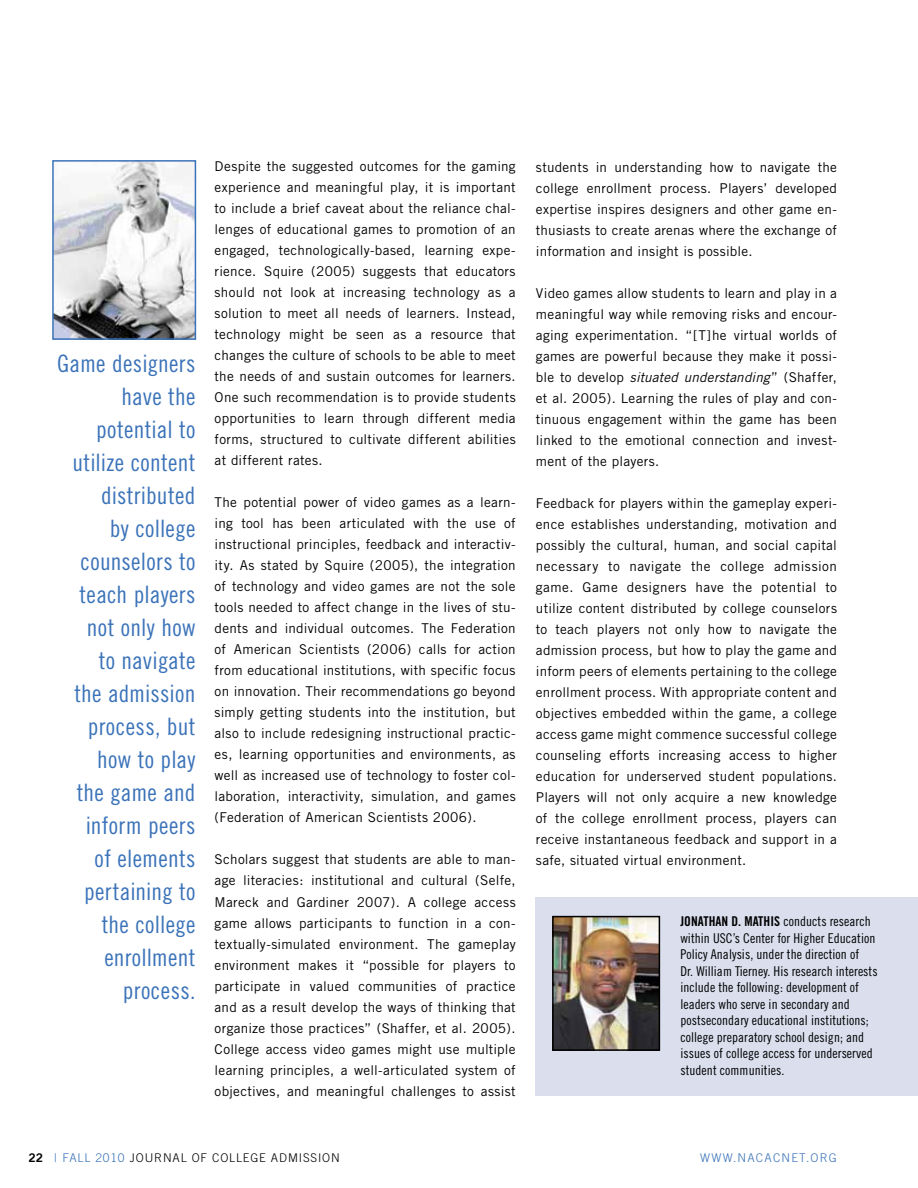
<style>
.page{position:relative;width:918px;height:1188px;background:#fff}
.page>*{position:absolute;margin:0;border:0;box-sizing:border-box;transform-origin:0 0}
.t1{font:24px/33px "Trade Gothic Cond Eighteen";letter-spacing:.01em;color:#3b73b9;text-align:right}
.t2{font:13.5px/21px "Trade Gothic";letter-spacing:.02em;color:#000;text-align:justify}
.t3{font:13.5px/16.5px "Trade Gothic LT Std Cn 18";letter-spacing:.005em;color:#000}
.t4{font:13.5px "Trade Gothic Bold Cond Twenty";letter-spacing:.005em;color:#000}
.t5{font:300 12px "Trade Gothic";letter-spacing:.07em;color:#000}
.t6{font:300 12px "Trade Gothic";letter-spacing:.1em;color:#3b73b9}
.s1{font-style:italic}
.s2{font-family:"Trade Gothic LT Std Cn 18"}
.s3{font-family:"Trade Gothic Bold Two";font-weight:400}
.s4{color:#3b73b9}
</style>
<div class="page">
<div style="left:536px;top:897px;width:382px;height:198px;background:#dadeed"></div>
<img style="left:555px;top:919px;width:102px;height:129px">
<div style="left:552px;top:916px;width:108px;height:135px;border:2px solid #000"></div>
<img style="left:55px;top:163px;width:138px;height:174px">
<div style="left:52px;top:160px;width:144px;height:180px;border:2px solid #3b73b9"></div>
<p class="t1" style="left:57px;top:346px;width:140px">Game designers have the potential to utilize content distributed<br>by college counselors to teach players not only how<br>to navigate<br>the admission process, but how to play<br>the game and inform peers<br>of elements pertaining to the college enrollment process.</p>
<p class="t2" style="left:215px;top:156px;width:303px">Despite the suggested outcomes for the gaming experience and meaningful play, it is important to include a brief caveat about the reliance chal&shy;lenges of educational games to promotion of an engaged, technologically-based, learning expe&shy;rience. Squire (2005) suggests that educators should not look at increasing technology as a solution to meet all needs of learners. Instead, technology might be seen as a resource that changes the culture of schools to be able to meet the needs of and sustain outcomes for learners.<br>One such recommendation is to provide students opportunities to learn through different media forms, structured to cultivate different abilities at different rates.</p>
<p class="t2" style="left:215px;top:492px;width:303px">The potential power of video games as a learn&shy;ing tool has been articulated with the use of instructional principles, feedback and interactiv&shy;ity. As stated by Squire (2005), the integration of technology and video games are not the sole tools needed to affect change in the lives of stu&shy;dents and individual outcomes. The Federation of American Scientists (2006) calls for action from educational institutions, with specific focus on innovation. Their recommendations go beyond simply getting students into the institution, but also to include redesigning instructional practic&shy;es, learning opportunities and environments, as well as increased use of technology to foster col&shy;laboration, interactivity, simulation, and games (Federation of American Scientists 2006).</p>
<p class="t2" style="left:215px;top:849px;width:303px">Scholars suggest that students are able to man&shy;age literacies: institutional and cultural (Selfe, Mareck and Gardiner 2007). A college access game allows participants to function in a con&shy;textually-simulated environment. The gameplay environment makes it “possible for players to participate in valued communities of practice and as a result develop the ways of thinking that organize those practices” (Shaffer, et al. 2005).<br>College access video games might use multiple learning principles, a well-articulated system of objectives, and meaningful challenges to assist</p>
<p class="t2" style="left:536px;top:156px;width:303px">students in understanding how to navigate the college enrollment process. Players’ developed expertise inspires designers and other game en&shy;thusiasts to create arenas where the exchange of information and insight is possible.</p>
<p class="t2" style="left:536px;top:282px;width:303px">Video games allow students to learn and play in a meaningful way while removing risks and encour&shy;aging experimentation. “[T]he virtual worlds of games are powerful because they make it possi&shy;ble to develop <span class="s1">situated understanding</span>” (Shaffer, et al. 2005). Learning the rules of play and con&shy;tinuous engagement within the game has been linked to the emotional connection and invest&shy;ment of the players.</p>
<p class="t2" style="left:536px;top:492px;width:303px">Feedback for players within the gameplay experi&shy;ence establishes understanding, motivation and possibly the cultural, human, and social capital necessary to navigate the college admission game. Game designers have the potential to utilize content distributed by college counselors to teach players not only how to navigate the admission process, but how to play the game and inform peers of elements pertaining to the college enrollment process. With appropriate content and objectives embedded within the game, a college access game might commence successful college counseling efforts increasing access to higher education for underserved student populations.<br>Players will not only acquire a new knowledge of the college enrollment process, players can receive instantaneous feedback and support in a safe, situated virtual environment.</p>
<p class="t4" style="left:680px;top:913px;width:192px">JONATHAN D. MATHIS <span class="s2">conducts research</span></p>
<p class="t3" style="left:680px;top:929px;width:199px">within USC’s Center for Higher Education Policy Analysis, under the direction of<br>Dr. William Tierney. His research interests include the following: development of leaders who serve in secondary and postsecondary educational institutions; college preparatory school design; and issues of college access for underserved student communities.</p>
<p class="t5" style="left:28px;top:1150px;width:313px"><span class="s3">22</span> <span class="s4">| FALL 2010</span> JOURNAL OF COLLEGE ADMISSION</p>
<p class="t6" style="left:700px;top:1150px;width:138px">WWW.NACACNET.ORG</p>
</div>
